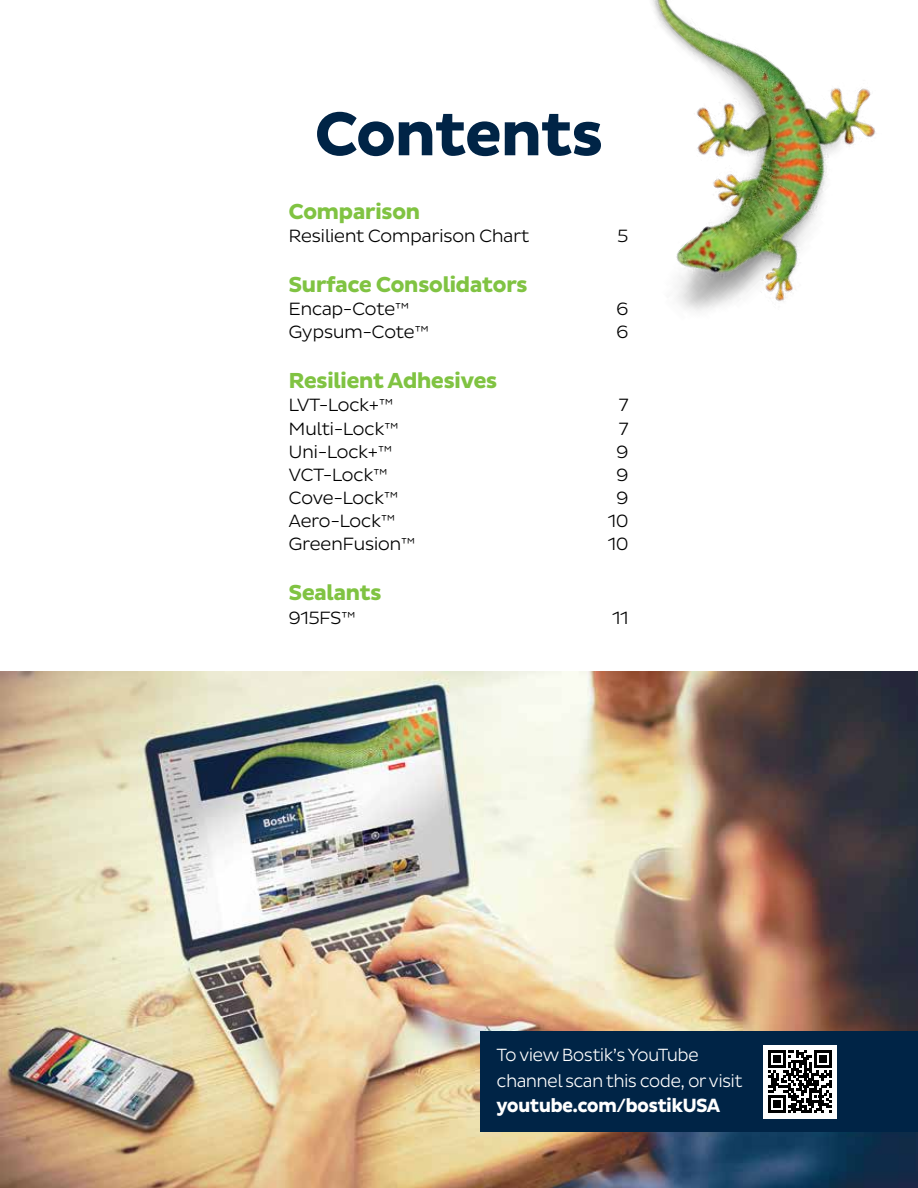
<style>
.page{position:relative;width:918px;height:1188px;background:#fff}
.page>*{position:absolute;margin:0;border:0;box-sizing:border-box;transform-origin:0 0}
.t1{font:700 63px "Pluto Sans";letter-spacing:-.035em;color:#002446}
.t2{font:700 22.2px "Pluto Sans";letter-spacing:-.035em;color:#80c342}
.t3{font:700 19.5px "Pluto Sans";letter-spacing:-.04em;color:#fff;scale:.95 1}
.t4{font:300 18.15px "Pluto Sans";letter-spacing:-.035em;color:#000}
.t5{font:300 18px/25.5px "Pluto Sans";letter-spacing:-.04em;color:#fff;scale:.95 1}
</style>
<div class="page">
<img style="left:0;top:672px;width:918px;height:516px">
<img style="left:652px;top:0;width:224px;height:311px">
<div style="left:480px;top:1031px;width:438px;height:101px;background:#002446"></div>
<div style="left:763px;top:1045px;width:74px;height:74px;background:#fff"></div>
<svg style="left:768px;top:1050px;width:64px;height:63px"></svg>
<h1 class="t1" style="left:314px;top:98px;width:291px">Contents</h1>
<p class="t2" style="left:289px;top:198px;width:133px">Comparison</p>
<p class="t4" style="left:289px;top:225px;width:242px">Resilient Comparison Chart</p>
<p class="t4" style="left:617px;top:225px;width:13px">5</p>
<p class="t2" style="left:289px;top:272px;width:241px">Surface Consolidators</p>
<p class="t4" style="left:289px;top:299px;width:123px">Encap-Cote™</p>
<p class="t4" style="left:616px;top:299px;width:14px">6</p>
<p class="t4" style="left:289px;top:322px;width:142px">Gypsum-Cote™</p>
<p class="t4" style="left:616px;top:322px;width:14px">6</p>
<p class="t2" style="left:289px;top:368px;width:210px">Resilient Adhesives</p>
<p class="t4" style="left:289px;top:395px;width:107px">LVT-Lock+™</p>
<p class="t4" style="left:619px;top:395px;width:11px">7</p>
<p class="t4" style="left:289px;top:418px;width:112px">Multi-Lock™</p>
<p class="t4" style="left:619px;top:418px;width:11px">7</p>
<p class="t4" style="left:289px;top:441px;width:106px">Uni-Lock+™</p>
<p class="t4" style="left:616px;top:441px;width:14px">9</p>
<p class="t4" style="left:289px;top:464px;width:101px">VCT-Lock™</p>
<p class="t4" style="left:616px;top:464px;width:14px">9</p>
<p class="t4" style="left:289px;top:488px;width:112px">Cove-Lock™</p>
<p class="t4" style="left:616px;top:488px;width:14px">9</p>
<p class="t4" style="left:289px;top:511px;width:109px">Aero-Lock™</p>
<p class="t4" style="left:608px;top:511px;width:22px">10</p>
<p class="t4" style="left:289px;top:534px;width:129px">GreenFusion™</p>
<p class="t4" style="left:608px;top:534px;width:22px">10</p>
<p class="t2" style="left:289px;top:580px;width:95px">Sealants</p>
<p class="t4" style="left:289px;top:607px;width:69px">915FS™</p>
<p class="t4" style="left:612px;top:607px;width:18px">11</p>
<p class="t5" style="left:497px;top:1042px;width:261px">To view Bostik’s YouTube channel scan this code, or visit</p>
<p class="t3" style="left:497px;top:1094px;width:237px">youtube.com/bostikUSA</p>
</div>
